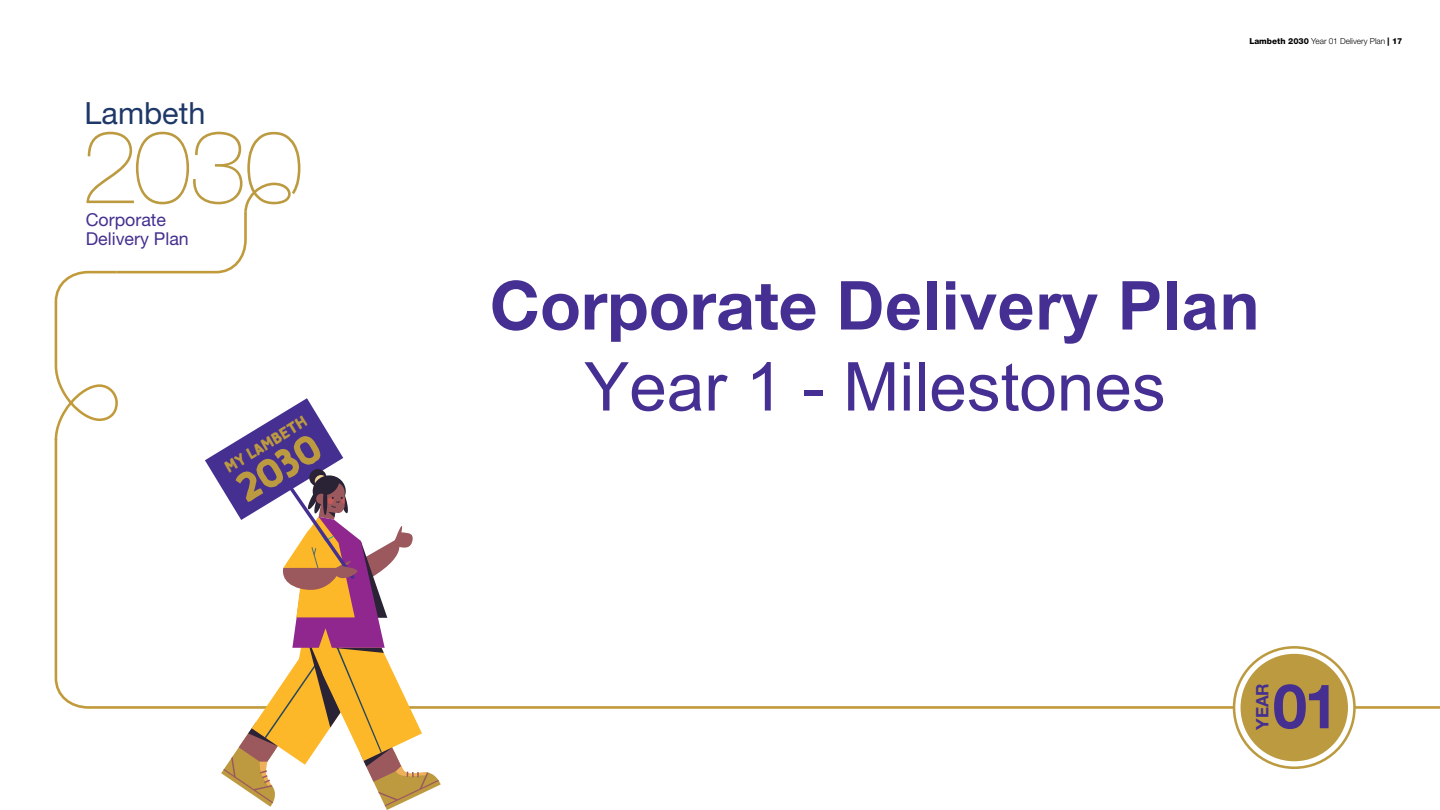
<style>
.page{position:relative;width:1440px;height:810px;background:#fff}
.page>*{position:absolute;margin:0;border:0;box-sizing:border-box;transform-origin:0 0}
.t1{font:67.5px/81px "Arial";color:#452f92;text-align:center}
.t2{font:700 61.65px "Helvetica Neue";color:#452f90}
.t3{font:39.08px "Tomarik Brush";color:#bc9a40;scale:1.07 1}
.t4{font:30.6px "Helvetica Neue";color:#1e3868}
.t5{font:17.77px/18.8px "Helvetica Neue";color:#452f90}
.t6{font:700 17.25px "Helvetica Neue";color:#452f90}
.t7{font:15.98px "Tomarik Brush";color:#bc9a40;scale:1.07 1}
.t8{font:300 8.25px "Helvetica Neue LT Std";color:#000}
.s1{font-weight:800}
.s2{font-family:"Helvetica Neue LT Std";font-weight:700}
.s3{font-weight:700}
</style>
<div class="page">
<svg style="left:441px;top:646px;width:999px;height:64px"></svg>
<svg style="left:1234px;top:647px;width:120px;height:121px"></svg>
<div style="left:1233px;top:646px;width:123px;height:123px;border:3px solid #bc9a40;border-radius:50%"></div>
<div style="left:1241px;top:654px;width:107px;height:107px;background:#bc9a40;border-radius:50%"></div>
<svg style="left:54px;top:132px;width:387px;height:678px"></svg>
<p class="t4" style="left:85px;top:91px;width:122px">Lambeth</p>
<p class="t5" style="left:86px;top:212px;width:105px">Corporate<br>Delivery Plan</p>
<p class="t7" style="left:218px;top:456px;width:89px;rotate:-31deg">MY LAMBETH</p>
<p class="t3" style="left:222px;top:461px;width:87px;rotate:-31deg">2030</p>
<p class="t8" style="left:1249px;top:36px;width:155px"><span class="s1">Lambeth 2030</span> Year 01 Delivery Plan <span class="s1">| 17</span></p>
<p class="t1" style="left:490px;top:265px;width:772px"><span class="s2">Corporate</span> <span class="s3">Delivery Plan<br></span>Year 1 - Milestones</p>
<p class="t6" style="left:1249px;top:730px;width:48px;rotate:-90deg">YEAR</p>
<p class="t2" style="left:1273px;top:658px;width:67px">01</p>
</div>
